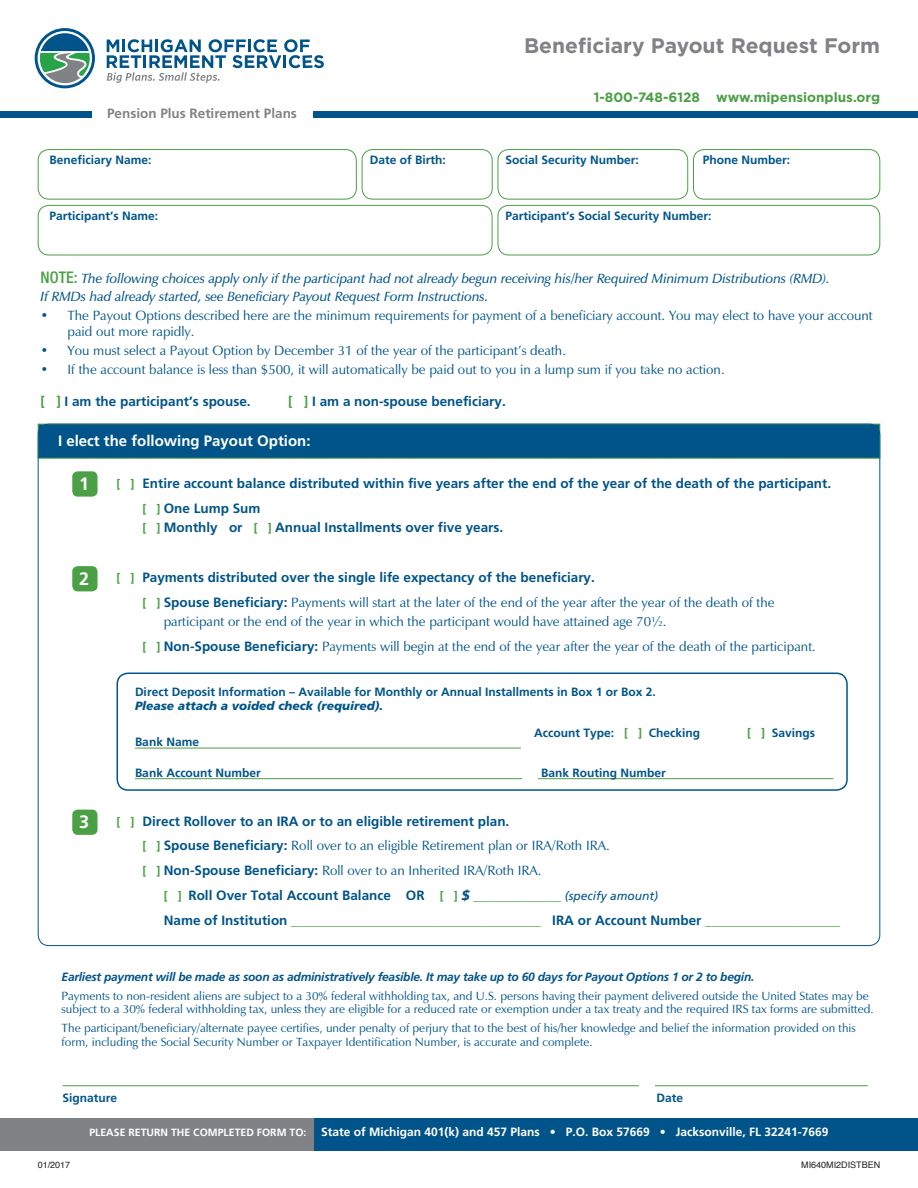
<style>
.page{position:relative;width:918px;height:1188px;background:#fff}
.page>*{position:absolute;margin:0;border:0;box-sizing:border-box;transform-origin:0 0}
.t1{font:700 21px "Gotham";color:#808285}
.subheading{font:700 18px "Frutiger LT Std";color:#fff}
.form_subhead{font:700 15px "Frutiger LT Std";color:#fff}
.form_subhead-2{font:700 13.5px/19.5px "Frutiger LT Std";color:#015489}
.form_subhead-3{font:13.5px/19.5px "Zapf Humanist 601 BT";color:#015489}
.formtext{font:13.5px/16.5px "Zapf Humanist 601 BT";color:#015489}
.form_subhead-4{font:italic 600 13.5px/18px "Zapf Humanist 601 BT";color:#015489}
.form_subhead-5{font:700 13.5px "Frutiger LT Std";color:#4b9f45}
.t2{font:700 13.5px "Gotham";color:#4b9f45}
.t3{font:700 13.5px "Frutiger LT Std";color:#808285}
.MI-bluetext{font:12px/13.5px "Zapf Humanist 601 BT";color:#015489}
.form-lines{font:700 12px/14.4px "Frutiger LT Std";color:#015489}
.form-bold{font:italic 700 12px "Frutiger LT Std";letter-spacing:-.02em;color:#015489}
.t4{font:700 12px "Frutiger";color:#fff}
.t5{font:9px "Helvetica";color:#231f20}
.s1{font-family:"Helvetica Neue";font-weight:500;font-style:normal;font-stretch:condensed;font-size:16.05px;color:#4b9f45}
.s2{color:#4b9f45}
.s3{font-size:12px;color:#4b9f45}
.s4{font-family:"Frutiger LT Std";font-weight:700;font-size:12px;color:#4b9f45}
.s5{font-family:"Frutiger LT Std";font-weight:700}
.s6{font-weight:900;font-style:italic}
.s7{font-weight:400;font-style:italic;font-size:12px}
.s8{color:#015489}
.s9{font-size:10.5px}
</style>
<div class="page">
<div style="left:38px;top:424px;width:842px;height:35px;background:#015489;border:1px solid #4b9f45"></div>
<hr style="left:63px;top:1085px;width:805px;height:1px;background:#4b9f45">
<div style="left:38px;top:149px;width:319px;height:51px;border:1px solid #4b9f45;border-radius:11px"></div>
<div style="left:362px;top:149px;width:131px;height:51px;border:1px solid #4b9f45;border-radius:11px"></div>
<div style="left:498px;top:149px;width:190px;height:51px;border:1px solid #4b9f45;border-radius:11px"></div>
<div style="left:693px;top:149px;width:187px;height:51px;border:1px solid #4b9f45;border-radius:11px"></div>
<div style="left:38px;top:205px;width:454px;height:50px;border:1px solid #4b9f45;border-radius:11px"></div>
<div style="left:498px;top:205px;width:382px;height:50px;border:1px solid #4b9f45;border-radius:11px"></div>
<div style="left:72px;top:471px;width:26px;height:26px;background:#4b9f45;border-radius:5px"></div>
<div style="left:72px;top:566px;width:26px;height:25px;background:#4b9f45;border-radius:5px"></div>
<div style="left:72px;top:810px;width:26px;height:25px;background:#4b9f45;border-radius:5px"></div>
<div style="left:117px;top:673px;width:731px;height:118px;border:2px solid #015489;border-radius:11px"></div>
<hr style="left:135px;top:748px;width:698px;height:1px;background:#4b9f45">
<hr style="left:135px;top:778px;width:698px;height:1px;background:#4b9f45">
<div style="left:521px;top:733px;width:322px;height:19px;background:#fff"></div>
<div style="left:522px;top:756px;width:16px;height:30px;background:#fff"></div>
<div style="left:0;top:1118px;width:918px;height:33px;background:#015489"></div>
<div style="left:0;top:1118px;width:313px;height:33px;background:#808285"></div>
<svg style="left:35px;top:28px;width:60px;height:60px"></svg>
<svg style="left:107px;top:39px;width:217px;height:44px"></svg>
<div style="left:0;top:111px;width:918px;height:7px;background:#015489"></div>
<div style="left:92px;top:108px;width:220px;height:16px;background:#fff"></div>
<p class="t1" style="left:524px;top:32px;width:358px">Beneficiary Payout Request Form</p>
<p class="t3" style="left:107px;top:106px;width:191px">Pension Plus Retirement Plans</p>
<p class="t2" style="left:594px;top:88px;width:288px">1-800-748-6128 www.mipensionplus.org</p>
<p class="form-lines" style="left:49px;top:153px;width:104px">Beneficiary Name:</p>
<p class="form-lines" style="left:370px;top:153px;width:78px">Date of Birth:</p>
<p class="form-lines" style="left:506px;top:153px;width:135px">Social Security Number:</p>
<p class="form-lines" style="left:703px;top:153px;width:89px">Phone Number:</p>
<p class="form-lines" style="left:49px;top:209px;width:110px">Participant’s Name:</p>
<p class="form-lines" style="left:506px;top:209px;width:208px">Participant’s Social Security Number:</p>
<p class="form_subhead-4" style="left:41px;top:269px;width:791px"><span class="s1">NOTE:</span> The following choices apply only if the participant had not already begun receiving his/her Required Minimum Distributions (RMD).<br>If RMDs had already started, see Beneficiary Payout Request Form Instructions.</p>
<p class="formtext" style="left:68px;top:307px;width:807px;text-indent:-27px">• The Payout Options described here are the minimum requirements for payment of a beneficiary account. You may elect to have your account paid out more rapidly.</p>
<p class="formtext" style="left:41px;top:342px;width:527px">• You must select a Payout Option by December 31 of the year of the participant’s death.</p>
<p class="formtext" style="left:41px;top:361px;width:686px">• If the account balance is less than $500, it will automatically be paid out to you in a lump sum if you take no action.</p>
<p class="form_subhead-2" style="left:41px;top:392px;width:212px"><span class="s2">[ ]</span> I am the participant’s spouse.</p>
<p class="form_subhead-2" style="left:288px;top:392px;width:219px"><span class="s2">[ ]</span> I am a non-spouse beneficiary.</p>
<p class="form_subhead" style="left:58px;top:432px;width:254px">I elect the following Payout Option:</p>
<p class="subheading" style="left:79px;top:473px;width:12px">1</p>
<p class="subheading" style="left:79px;top:568px;width:12px">2</p>
<p class="subheading" style="left:79px;top:811px;width:12px">3</p>
<p class="form_subhead-2" style="left:117px;top:473px;width:716px"><span class="s3">[ ]</span> Entire account balance distributed within five years after the end of the year of the death of the participant.</p>
<p class="form_subhead-2" style="left:142px;top:498px;width:362px"><span class="s3">[ ]</span> One Lump Sum<br><span class="s3">[ ]</span> Monthly or <span class="s3">[ ]</span> Annual Installments over five years.</p>
<p class="form_subhead-2" style="left:117px;top:568px;width:480px"><span class="s3">[ ]</span> Payments distributed over the single life expectancy of the beneficiary.</p>
<p class="form_subhead-3" style="left:164px;top:592px;width:612px;text-indent:-21px"><span class="s4">[ ]</span> <span class="s5">Spouse Beneficiary:</span> Payments will start at the later of the end of the year after the year of the death of the participant or the end of the year in which the participant would have attained age 70½.</p>
<p class="form_subhead-3" style="left:142px;top:637px;width:675px"><span class="s4">[ ]</span> <span class="s5">Non-Spouse Beneficiary:</span> Payments will begin at the end of the year after the year of the death of the participant.</p>
<p class="form-lines" style="left:135px;top:684px;width:522px">Direct Deposit Information – Available for Monthly or Annual Installments in Box 1 or Box 2.<br><span class="s6">Please attach a voided check (required).</span></p>
<p class="form-lines" style="left:135px;top:735px;width:66px">Bank Name</p>
<p class="form-lines" style="left:135px;top:765px;width:127px">Bank Account Number</p>
<p class="form-lines" style="left:541px;top:765px;width:126px">Bank Routing Number</p>
<p class="form-lines" style="left:534px;top:726px;width:168px">Account Type: <span class="s2">[ ]</span> Checking</p>
<p class="form-lines" style="left:747px;top:726px;width:70px"><span class="s2">[ ]</span> Savings</p>
<p class="form_subhead-2" style="left:117px;top:811px;width:394px"><span class="s3">[ ]</span> Direct Rollover to an IRA or to an eligible retirement plan.</p>
<p class="form_subhead-3" style="left:142px;top:836px;width:469px"><span class="s4">[ ]</span> <span class="s5">Spouse Beneficiary:</span> Roll over to an eligible Retirement plan or IRA/Roth IRA.</p>
<p class="form_subhead-3" style="left:142px;top:861px;width:401px"><span class="s4">[ ]</span> <span class="s5">Non-Spouse Beneficiary:</span> Roll over to an Inherited IRA/Roth IRA.</p>
<p class="form_subhead-2" style="left:164px;top:886px;width:496px"><span class="s3">[ ]</span> Roll Over Total Account Balance OR <span class="s3">[ ]</span> <span class="s6">$</span> <span class="s2">_____________</span> <span class="s7">(specify amount)</span></p>
<p class="form_subhead-5" style="left:164px;top:913px;width:678px"><span class="s8">Name of Institution</span> _____________________________________ <span class="s8">IRA or Account Number</span> ____________________</p>
<p class="form-bold" style="left:62px;top:970px;width:694px">Earliest payment will be made as soon as administratively feasible. It may take up to 60 days for Payout Options 1 or 2 to begin.</p>
<p class="MI-bluetext" style="left:62px;top:989px;width:814px">Payments to non-resident aliens are subject to a 30% federal withholding tax, and U.S. persons having their payment delivered outside the United States may be subject to a 30% federal withholding tax, unless they are eligible for a reduced rate or exemption under a tax treaty and the required IRS tax forms are submitted.</p>
<p class="MI-bluetext" style="left:62px;top:1021px;width:796px">The participant/beneficiary/alternate payee certifies, under penalty of perjury that to the best of his/her knowledge and belief the information provided on this form, including the Social Security Number or Taxpayer Identification Number, is accurate and complete.</p>
<p class="form-lines" style="left:63px;top:1091px;width:56px">Signature</p>
<p class="form-lines" style="left:657px;top:1091px;width:28px">Date</p>
<p class="t4" style="left:89px;top:1125px;width:741px"><span class="s9">PLEASE RETURN THE COMPLETED FORM TO:</span> State of Michigan 401(k) and 457 Plans • P.O. Box 57669 • Jacksonville, FL 32241-7669</p>
<p class="t5" style="left:38px;top:1158px;width:34px">01/2017</p>
<p class="t5" style="left:801px;top:1158px;width:81px">MI640MI2DISTBEN</p>
</div>
